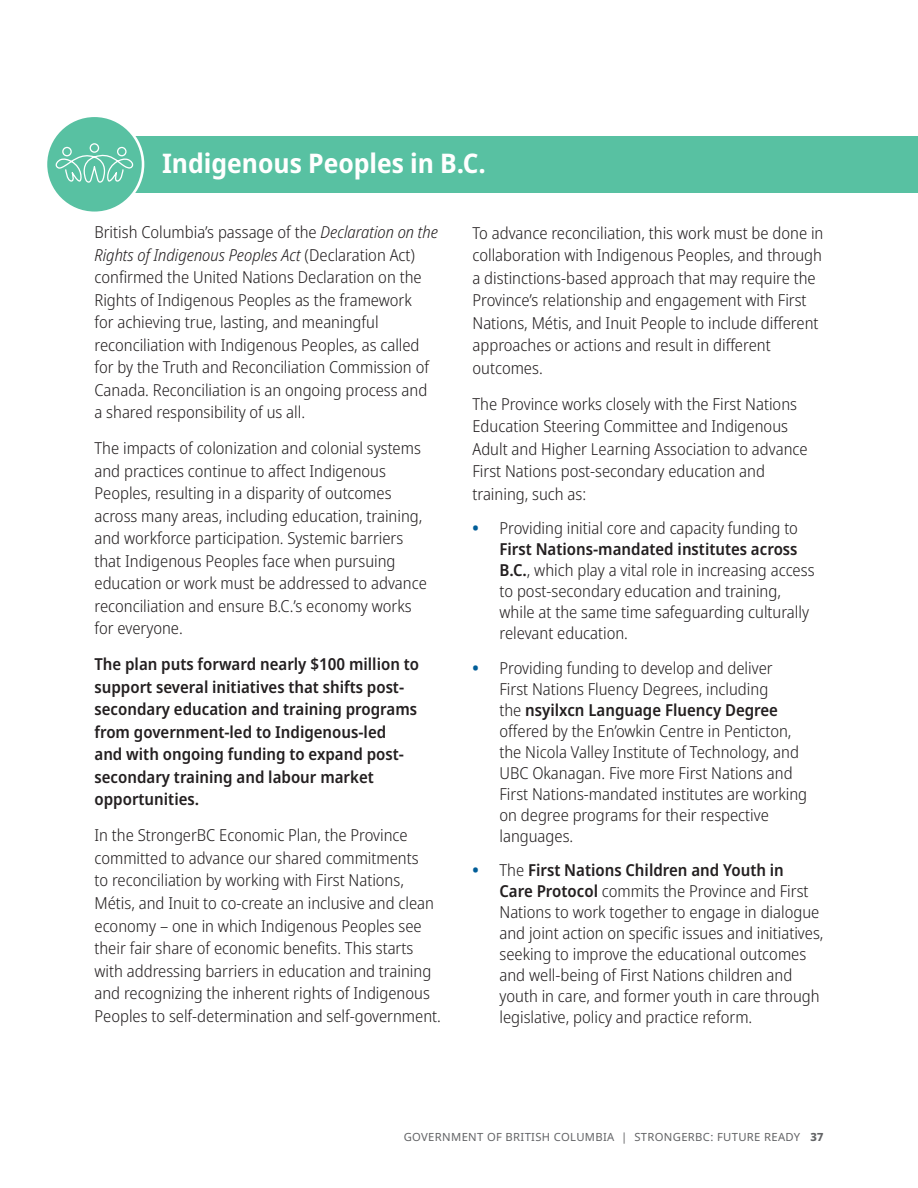
<style>
.page{position:relative;width:918px;height:1188px;background:#fff}
.page>*{position:absolute;margin:0;border:0;box-sizing:border-box;transform-origin:0 0}
.t1{font:700 semi-condensed 27px "Noto Sans";color:#fff}
.t2{font:300 semi-condensed 16.5px/22.5px "Noto Sans";color:#231f20}
.t3{font:600 semi-condensed 16.5px/22.5px "Noto Sans";color:#231f20}
.t4{font:11.25px "Noto Sans";letter-spacing:.03em;color:#636466}
.s1{font-style:italic}
.s2{font-weight:700;color:#005d98}
.s3{font-weight:600}
.s4{font-weight:800}
</style>
<div class="page">
<div style="left:94px;top:136px;width:824px;height:57px;background:#58c1a2"></div>
<div style="left:45px;top:114px;width:99px;height:100px;background:#58c1a2;border:3px solid #fff;border-radius:50%"></div>
<div style="left:62px;top:147px;width:10px;height:9px;border:1px solid #fff;border-radius:50%"></div>
<div style="left:90px;top:143px;width:9px;height:10px;border:1px solid #fff;border-radius:50%"></div>
<svg style="left:55px;top:151px;width:79px;height:32px"></svg>
<div style="left:117px;top:147px;width:10px;height:9px;border:1px solid #fff;border-radius:50%"></div>
<h1 class="t1" style="left:162px;top:144px;width:325px">Indigenous Peoples in B.C.</h1>
<p class="t2" style="left:94px;top:222px;width:345px">British Columbia’s passage of the <span class="s1">Declaration on the Rights of Indigenous Peoples Act</span> (Declaration Act) confirmed the United Nations Declaration on the Rights of Indigenous Peoples as the framework<br>for achieving true, lasting, and meaningful reconciliation with Indigenous Peoples, as called for by the Truth and Reconciliation Commission of Canada. Reconciliation is an ongoing process and a shared responsibility of us all.</p>
<p class="t2" style="left:94px;top:438px;width:334px">The impacts of colonization and colonial systems and practices continue to affect Indigenous Peoples, resulting in a disparity of outcomes across many areas, including education, training, and workforce participation. Systemic barriers that Indigenous Peoples face when pursuing education or work must be addressed to advance reconciliation and ensure B.C.’s economy works for everyone.</p>
<p class="t3" style="left:94px;top:654px;width:326px">The plan puts forward nearly $100 million to support several initiatives that shifts post&shy;secondary education and training programs from government-led to Indigenous-led<br>and with ongoing funding to expand post&shy;secondary training and labour market opportunities.</p>
<p class="t2" style="left:94px;top:825px;width:346px">In the StrongerBC Economic Plan, the Province committed to advance our shared commitments<br>to reconciliation by working with First Nations, Métis, and Inuit to co-create an inclusive and clean economy – one in which Indigenous Peoples see their fair share of economic benefits. This starts with addressing barriers in education and training and recognizing the inherent rights of Indigenous Peoples to self-determination and self-government.</p>
<p class="t2" style="left:472px;top:222px;width:352px">To advance reconciliation, this work must be done in collaboration with Indigenous Peoples, and through a distinctions-based approach that may require the Province’s relationship and engagement with First Nations, Métis, and Inuit People to include different approaches or actions and result in different outcomes.</p>
<p class="t2" style="left:472px;top:393px;width:337px">The Province works closely with the First Nations Education Steering Committee and Indigenous Adult and Higher Learning Association to advance First Nations post-secondary education and training, such as:</p>
<p class="t2" style="left:499px;top:518px;width:317px;line-height:21px;text-indent:-27px"><span class="s2">•</span> Providing initial core and capacity funding to <span class="s3">First Nations-mandated institutes across B.C.</span>, which play a vital role in increasing access to post-secondary education and training, while at the same time safeguarding culturally relevant education.</p>
<p class="t2" style="left:499px;top:658px;width:309px;line-height:21px;text-indent:-27px"><span class="s2">•</span> Providing funding to develop and deliver<br>First Nations Fluency Degrees, including<br>the <span class="s3">nsyilxcn Language Fluency Degree </span>offered by the En’owkin Centre in Penticton, the Nicola Valley Institute of Technology, and UBC Okanagan. Five more First Nations and First Nations-mandated institutes are working on degree programs for their respective languages.</p>
<p class="t2" style="left:499px;top:860px;width:326px;line-height:21px;text-indent:-27px"><span class="s2">•</span> The <span class="s3">First Nations Children and Youth in<br>Care Protocol</span> commits the Province and First Nations to work together to engage in dialogue and joint action on specific issues and initiatives, seeking to improve the educational outcomes and well-being of First Nations children and youth in care, and former youth in care through legislative, policy and practice reform.</p>
<p class="t4" style="left:404px;top:1129px;width:421px">GOVERNMENT OF BRITISH COLUMBIA | STRONGERBC: FUTURE READY <span class="s4">37</span></p>
</div>
